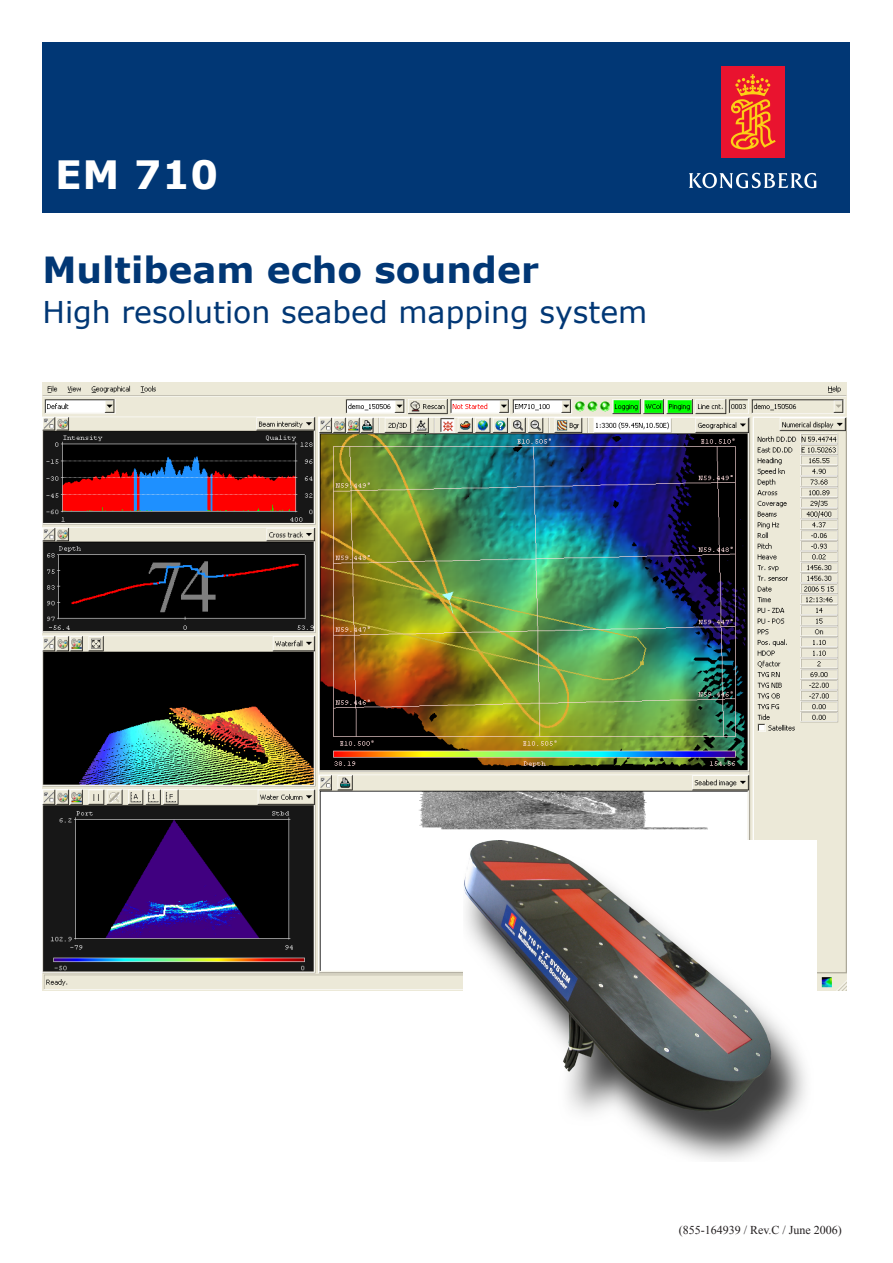
<style>
.page{position:relative;width:893px;height:1263px;background:#fff}
.page>*{position:absolute;margin:0;border:0;box-sizing:border-box;transform-origin:0 0}
.Head_Product{font:700 39px "Verdana";color:#fff}
.t1{font:700 36px "Verdana";color:#013775}
.SubTitle{font:30px "Verdana";color:#013775}
.FileInfo{font:12px "Times New Roman";color:#231f20}
</style>
<div class="page">
<div style="left:43px;top:43px;width:807px;height:170px;background:#013775"></div>
<div style="left:721px;top:67px;width:64px;height:91px;background:#e9132f"></div>
<svg style="left:731px;top:74px;width:45px;height:75px"></svg>
<svg style="left:689px;top:173px;width:127px;height:15px"></svg>
<img style="left:43px;top:382px;width:803px;height:608px">
<img style="left:463px;top:841px;width:353px;height:320px">
<p class="Head_Product" style="left:55px;top:150px;width:165px">EM 710</p>
<p class="t1" style="left:43px;top:247px;width:498px">Multibeam echo sounder</p>
<p class="SubTitle" style="left:43px;top:293px;width:606px">High resolution seabed mapping system</p>
<p class="FileInfo" style="left:679px;top:1221px;width:165px">(855-164939 / Rev.C / June 2006)</p>
</div>
